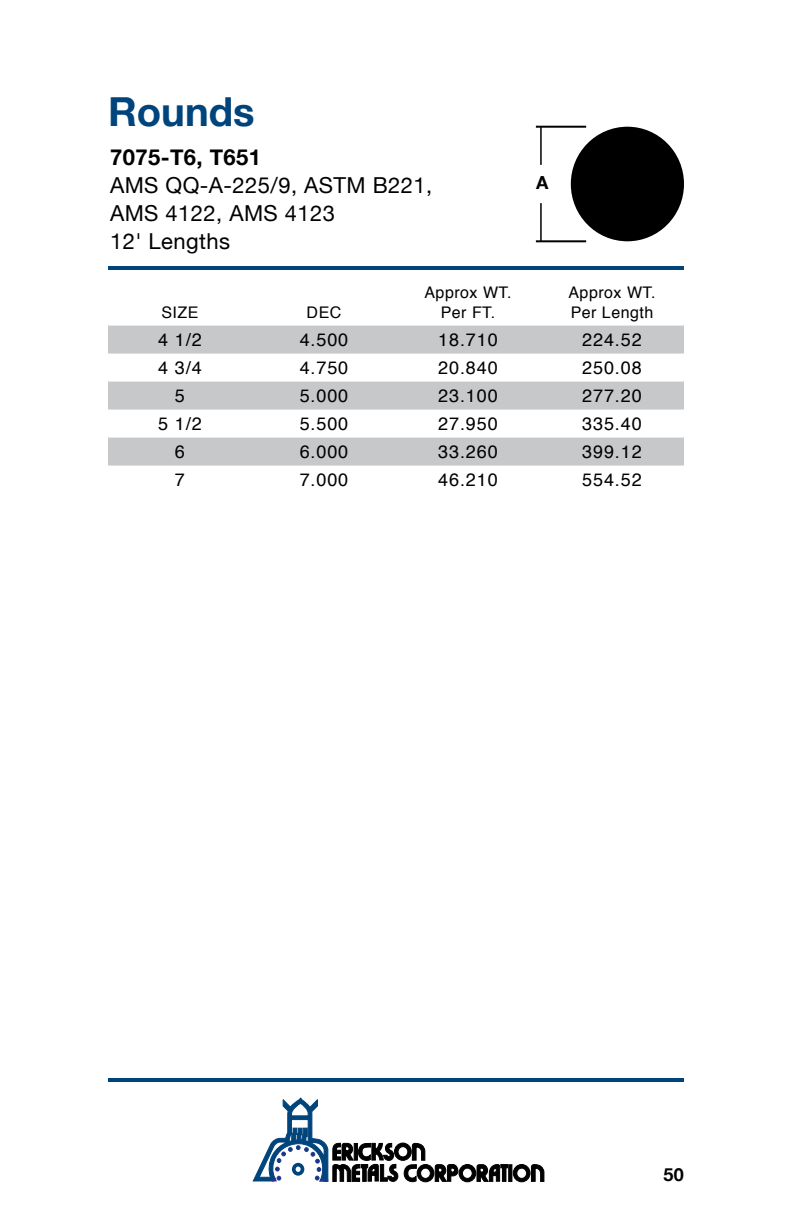
<style>
.page{position:relative;width:792px;height:1224px;background:#fff}
.page>*{position:absolute;margin:0;border:0;box-sizing:border-box;transform-origin:0 0}
.t1{font:700 40px "Helvetica Neue";color:#00447c}
.t2{font:22px/28px "Helvetica Neue";letter-spacing:.02em;color:#000}
.t3{font:700 22px "Helvetica Neue";letter-spacing:.02em;color:#000}
.t4{font:18px "Helvetica";letter-spacing:.05em;color:#000}
.t5{font:700 18px "Helvetica Neue";color:#000}
.t6{font:16px/19.2px "Helvetica";letter-spacing:.03em;color:#000;text-align:center}
</style>
<div class="page">
<div style="left:509px;top:1165px;width:3px;height:17px;border:1px solid #000"></div>
<svg style="left:531px;top:1164px;width:13px;height:18px"></svg>
<div style="left:513px;top:1165px;width:17px;height:17px;background:#000;border-radius:50%"></div>
<div style="left:513px;top:1164px;width:17px;height:18px;border:1px solid #000;border-radius:50%"></div>
<div style="left:517px;top:1168px;width:10px;height:10px;background:#fff;border-radius:50%"></div>
<div style="left:517px;top:1168px;width:10px;height:10px;border:1px solid #000;border-radius:50%"></div>
<div style="left:459px;top:1165px;width:17px;height:17px;background:#000;border-radius:50%"></div>
<div style="left:459px;top:1164px;width:17px;height:18px;border:1px solid #000;border-radius:50%"></div>
<div style="left:462px;top:1168px;width:10px;height:10px;background:#fff;border-radius:50%"></div>
<div style="left:462px;top:1168px;width:10px;height:10px;border:1px solid #000;border-radius:50%"></div>
<div style="left:417px;top:1165px;width:17px;height:17px;background:#000;border-radius:50%"></div>
<div style="left:417px;top:1164px;width:17px;height:18px;border:1px solid #000;border-radius:50%"></div>
<div style="left:421px;top:1168px;width:9px;height:10px;background:#fff;border-radius:50%"></div>
<div style="left:421px;top:1168px;width:9px;height:10px;border:1px solid #000;border-radius:50%"></div>
<svg style="left:435px;top:1164px;width:23px;height:18px"></svg>
<svg style="left:477px;top:1164px;width:31px;height:18px"></svg>
<svg style="left:253px;top:1098px;width:172px;height:85px"></svg>
<hr style="left:108px;top:1078px;width:576px;height:4px;background:#00447c">
<hr style="left:108px;top:266px;width:576px;height:4px;background:#00447c">
<svg style="left:108px;top:326px;width:576px;height:140px;fill:#c7c8ca"></svg>
<hr style="left:536px;top:126px;width:50px;height:2px;background:#000">
<hr style="left:536px;top:240px;width:50px;height:2px;background:#000">
<hr style="left:540px;top:127px;width:2px;height:38px;background:#000">
<hr style="left:540px;top:203px;width:2px;height:38px;background:#000">
<div style="left:571px;top:127px;width:113px;height:114px;background:#000;border-radius:50%"></div>
<h1 class="t1" style="left:108px;top:87px;width:148px">Rounds</h1>
<p class="t3" style="left:110px;top:144px;width:153px">7075-T6, T651</p>
<p class="t2" style="left:110px;top:171px;width:324px">AMS QQ-A-225/9, ASTM B221,<br>AMS 4122, AMS 4123<br>12' Lengths</p>
<p class="t5" style="left:536px;top:171px;width:14px">A</p>
<p class="t6" style="left:161px;top:303px;width:39px">SIZE</p>
<p class="t6" style="left:307px;top:303px;width:36px">DEC</p>
<p class="t6" style="left:425px;top:284px;width:89px">Approx WT.<br>Per FT.</p>
<p class="t6" style="left:569px;top:284px;width:89px;text-align:left">Approx WT.<br>Per Length</p>
<p class="t4" style="left:158px;top:325px;width:45px">4 1/2</p>
<p class="t4" style="left:300px;top:325px;width:50px">4.500</p>
<p class="t4" style="left:438px;top:325px;width:61px">18.710</p>
<p class="t4" style="left:582px;top:325px;width:61px">224.52</p>
<p class="t4" style="left:158px;top:353px;width:45px">4 3/4</p>
<p class="t4" style="left:300px;top:353px;width:50px">4.750</p>
<p class="t4" style="left:438px;top:353px;width:61px">20.840</p>
<p class="t4" style="left:582px;top:353px;width:61px">250.08</p>
<p class="t4" style="left:175px;top:381px;width:12px">5</p>
<p class="t4" style="left:300px;top:381px;width:50px">5.000</p>
<p class="t4" style="left:438px;top:381px;width:61px">23.100</p>
<p class="t4" style="left:582px;top:381px;width:61px">277.20</p>
<p class="t4" style="left:158px;top:409px;width:45px">5 1/2</p>
<p class="t4" style="left:300px;top:409px;width:50px">5.500</p>
<p class="t4" style="left:438px;top:409px;width:61px">27.950</p>
<p class="t4" style="left:582px;top:409px;width:61px">335.40</p>
<p class="t4" style="left:175px;top:437px;width:12px">6</p>
<p class="t4" style="left:300px;top:437px;width:50px">6.000</p>
<p class="t4" style="left:438px;top:437px;width:61px">33.260</p>
<p class="t4" style="left:582px;top:437px;width:61px">399.12</p>
<p class="t4" style="left:175px;top:465px;width:12px">7</p>
<p class="t4" style="left:300px;top:465px;width:50px">7.000</p>
<p class="t4" style="left:438px;top:465px;width:61px">46.210</p>
<p class="t4" style="left:582px;top:465px;width:61px">554.52</p>
<p class="t5" style="left:663px;top:1163px;width:22px">50</p>
</div>
